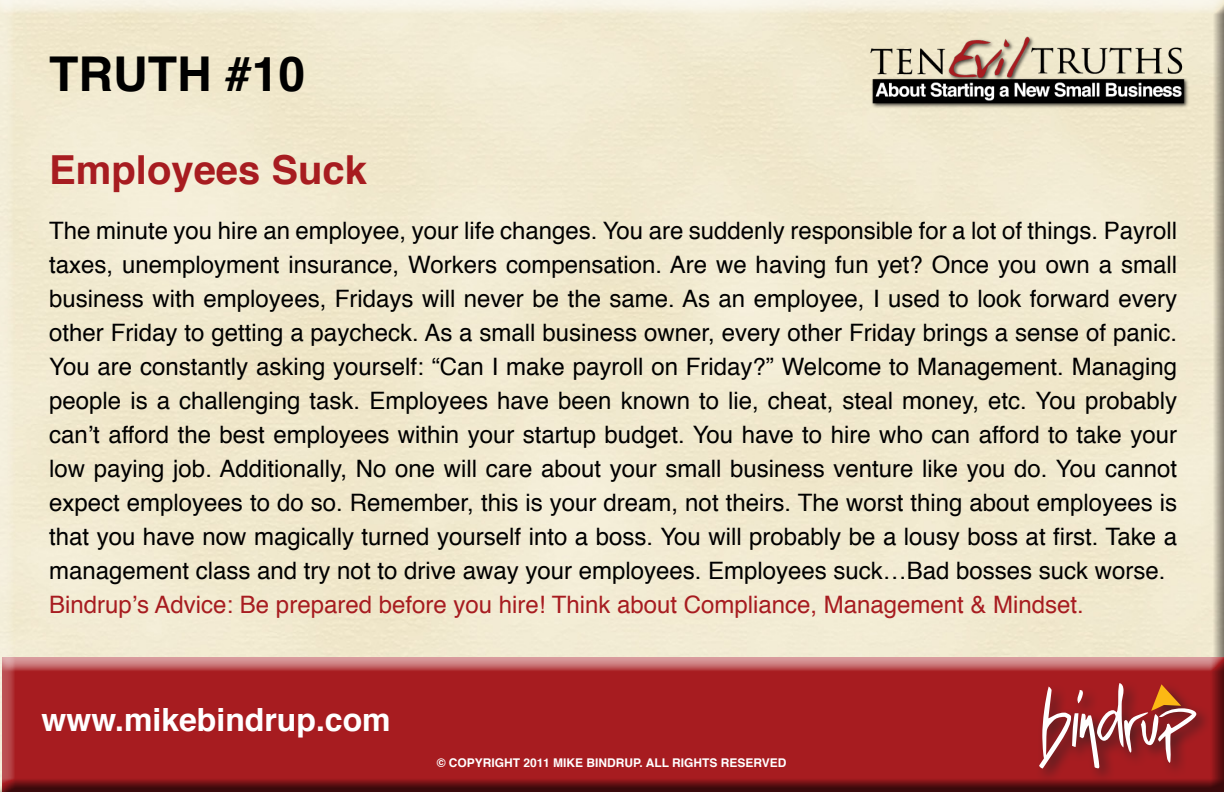
<style>
.page{position:relative;width:1224px;height:792px;background:#f1eacf}
.page>*{position:absolute;margin:0;border:0;box-sizing:border-box;transform-origin:0 0}
.t1{font:700 48px "Helvetica";color:#000}
.t2{font:700 40px "Helvetica";color:#a71c20}
.t3{font:700 32px "Helvetica";color:#fff}
.t4{font:24px/34px "Helvetica";color:#000;text-align:justify}
.t5{font:24px "Helvetica";color:#a71c20}
.t6{font:700 12px "Helvetica";color:#fff}
</style>
<div class="page">
<div style="left:1px;top:657px;width:1223px;height:135px;background:#231f20;opacity:.75"></div>
<img style="left:863px;top:32px;width:331px;height:79px">
<div style="left:1036px;top:679px;width:177px;height:106px;background:#231f20;opacity:.75"></div>
<svg style="left:1039px;top:683px;width:157px;height:85px;background:#ab4c4b"></svg>
<p class="t1" style="left:49px;top:35px;width:258px">TRUTH #10</p>
<p class="t2" style="left:49px;top:137px;width:319px">Employees Suck</p>
<p class="t4" style="left:49px;top:214px;width:1129px">The minute you hire an employee, your life changes. You are suddenly responsible for a lot of things. Payroll taxes, unemployment insurance, Workers compensation. Are we having fun yet? Once you own a small business with employees, Fridays will never be the same. As an employee, I used to look forward every other Friday to getting a paycheck. As a small business owner, every other Friday brings a sense of panic.<br>You are constantly asking yourself: “Can I make payroll on Friday?” Welcome to Management. Managing people is a challenging task. Employees have been known to lie, cheat, steal money, etc. You probably can’t afford the best employees within your startup budget. You have to hire who can afford to take your low paying job. Additionally, No one will care about your small business venture like you do. You cannot expect employees to do so. Remember, this is your dream, not theirs. The worst thing about employees is that you have now magically turned yourself into a boss. You will probably be a lousy boss at first. Take a management class and try not to drive away your employees. Employees suck…Bad bosses suck worse.</p>
<p class="t5" style="left:49px;top:586px;width:1036px">Bindrup’s Advice: Be prepared before you hire! Think about Compliance, Management &amp; Mindset.</p>
<h3 class="t3" style="left:42px;top:694px;width:351px">www.mikebindrup.com</h3>
<p class="t6" style="left:437px;top:754px;width:351px">© COPYRIGHT 2011 MIKE BINDRUP. ALL RIGHTS RESERVED</p>
</div>
